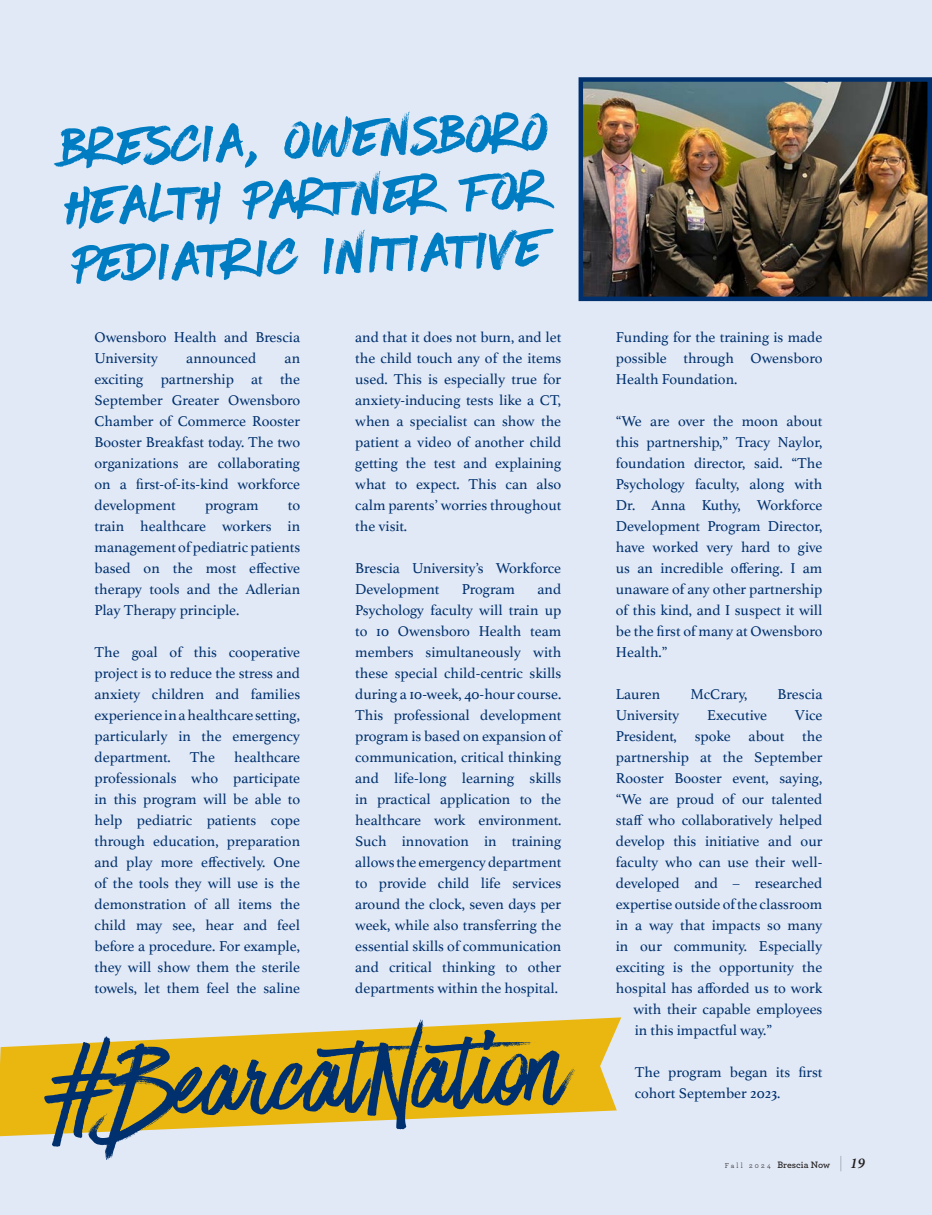
<style>
.page{position:relative;width:932px;height:1215px;background:#e1e9f6}
.page>*{position:absolute;margin:0;border:0;box-sizing:border-box;transform-origin:0 0}
.t1{font:119.25px "Have Heart One";color:#00306d}
.t2{font:113.25px "Have Heart 2";color:#007cc2}
.t3{font:15px/21px "Athelas";color:#00306d;text-align:justify}
.t4{font:600 9.75px "Archer Pro";letter-spacing:-.005em;color:#231f20}
.s1{font-weight:400;font-size:7.5px}
.s2{font-weight:100;font-size:16.5px}
.s3{font-family:"Minion Pro";font-style:italic;font-size:15px}
</style>
<div class="page">
<svg style="left:0;top:1017px;width:621px;height:119px;fill:#eab610"></svg>
<img style="left:583px;top:82px;width:344px;height:214px">
<div style="left:578px;top:77px;width:354px;height:224px;border:4px solid #00306d"></div>
<p class="t2" style="left:58px;top:77px;width:489px;rotate:-2deg">Brescia, Owensboro</p>
<p class="t2" style="left:63px;top:135px;width:483px;rotate:-2deg">Health Partner for</p>
<p class="t2" style="left:72px;top:193px;width:470px;rotate:-2deg">Pediatric Initiative</p>
<p class="t3" style="left:94px;top:326px;width:207px">Owensboro Health and Brescia<br>University</p>
<p class="t3" style="left:186px;top:347px;width:72px">announced</p>
<p class="t3" style="left:94px;top:347px;width:207px;text-indent:190px">an exciting partnership at the September Greater Owensboro Chamber of Commerce Rooster Booster Breakfast today. The two organizations are collaborating on a first-of-its-kind workforce development</p>
<p class="t3" style="left:94px;top:494px;width:207px;text-indent:193px">to train healthcare workers in management of pediatric patients based on the most effective therapy tools and the Adlerian Play Therapy principle.</p>
<p class="t3" style="left:94px;top:641px;width:207px">The goal of this cooperative project is to reduce the stress and anxiety children and families experience in a healthcare setting, particularly in the emergency department.</p>
<p class="t3" style="left:205px;top:494px;width:55px">program</p>
<p class="t3" style="left:94px;top:746px;width:207px;text-indent:140px">healthcare professionals who participate in this program will be able to help pediatric patients cope through education, preparation and play more effectively. One of the tools they will use is the demonstration of all items the child may see, hear and feel before a procedure. For example, they will show them the sterile towels, let them feel the saline</p>
<p class="t3" style="left:190px;top:746px;width:27px">The</p>
<p class="t3" style="left:355px;top:326px;width:207px">and that it does not burn, and let the child touch any of the items used. This is especially true for anxiety-inducing tests like a CT, when a specialist can show the patient a video of another child getting the test and explaining what to expect. This can also calm parents’ worries throughout the visit.</p>
<p class="t3" style="left:355px;top:557px;width:207px">Brescia University’s Workforce<br>Development</p>
<p class="t3" style="left:355px;top:578px;width:207px;text-indent:182px">and Psychology faculty will train up to 10 Owensboro Health team members simultaneously with these special child-centric skills during a 10-week, 40-hour course.<br>This professional development program is based on expansion of communication, critical thinking and life-long learning skills in practical application to the healthcare work environment.<br>Such innovation in training allows the emergency department to provide child life services around the clock, seven days per week, while also transferring the essential skills of communication and critical thinking to other departments within the hospital.</p>
<p class="t3" style="left:462px;top:578px;width:55px">Program</p>
<p class="t1" style="left:52px;top:1022px;width:508px;rotate:-2deg">#BearcatNation</p>
<p class="t3" style="left:616px;top:326px;width:208px">Funding for the training is made possible through Owensboro Health Foundation.</p>
<p class="t3" style="left:616px;top:410px;width:208px">“We are over the moon about this partnership,” Tracy Naylor, foundation director, said. “The Psychology faculty, along with Dr. Anna Kuthy, Workforce Development Program Director, have worked very hard to give us an incredible offering. I am unaware of any other partnership of this kind, and I suspect it will be the first of many at Owensboro Health.”</p>
<p class="t3" style="left:616px;top:683px;width:46px">Lauren</p>
<p class="t3" style="left:690px;top:683px;width:59px">McCrary,</p>
<p class="t3" style="left:777px;top:683px;width:46px">Brescia</p>
<p class="t3" style="left:616px;top:704px;width:65px">University</p>
<p class="t3" style="left:707px;top:704px;width:61px">Executive</p>
<p class="t3" style="left:794px;top:704px;width:29px">Vice</p>
<p class="t3" style="left:616px;top:725px;width:208px">President, spoke about the</p>
<p class="t3" style="left:616px;top:746px;width:208px">partnership at the September</p>
<p class="t3" style="left:616px;top:767px;width:208px">Rooster Booster event, saying,</p>
<p class="t3" style="left:616px;top:788px;width:208px">“We are proud of our talented</p>
<p class="t3" style="left:616px;top:809px;width:208px">staff who collaboratively helped</p>
<p class="t3" style="left:616px;top:830px;width:208px">develop this initiative and our</p>
<p class="t3" style="left:616px;top:851px;width:208px">faculty who can use their well-</p>
<p class="t3" style="left:616px;top:872px;width:208px">developed and – researched</p>
<p class="t3" style="left:616px;top:893px;width:208px">expertise outside of the classroom</p>
<p class="t3" style="left:616px;top:914px;width:208px">in a way that impacts so many</p>
<p class="t3" style="left:616px;top:935px;width:208px">in our community. Especially</p>
<p class="t3" style="left:616px;top:956px;width:208px">exciting is the opportunity the</p>
<p class="t3" style="left:616px;top:977px;width:208px">hospital has afforded us to work</p>
<p class="t3" style="left:633px;top:998px;width:191px">with their capable employees</p>
<p class="t3" style="left:635px;top:1019px;width:139px">in this impactful way.”</p>
<p class="t3" style="left:635px;top:1061px;width:189px">The program began its first cohort September 2023.</p>
<p class="t4" style="left:724px;top:1157px;width:142px"><span class="s1">F a l l 2 0 2 4</span> Brescia Now <span class="s2">|</span> <span class="s3">19</span></p>
</div>
